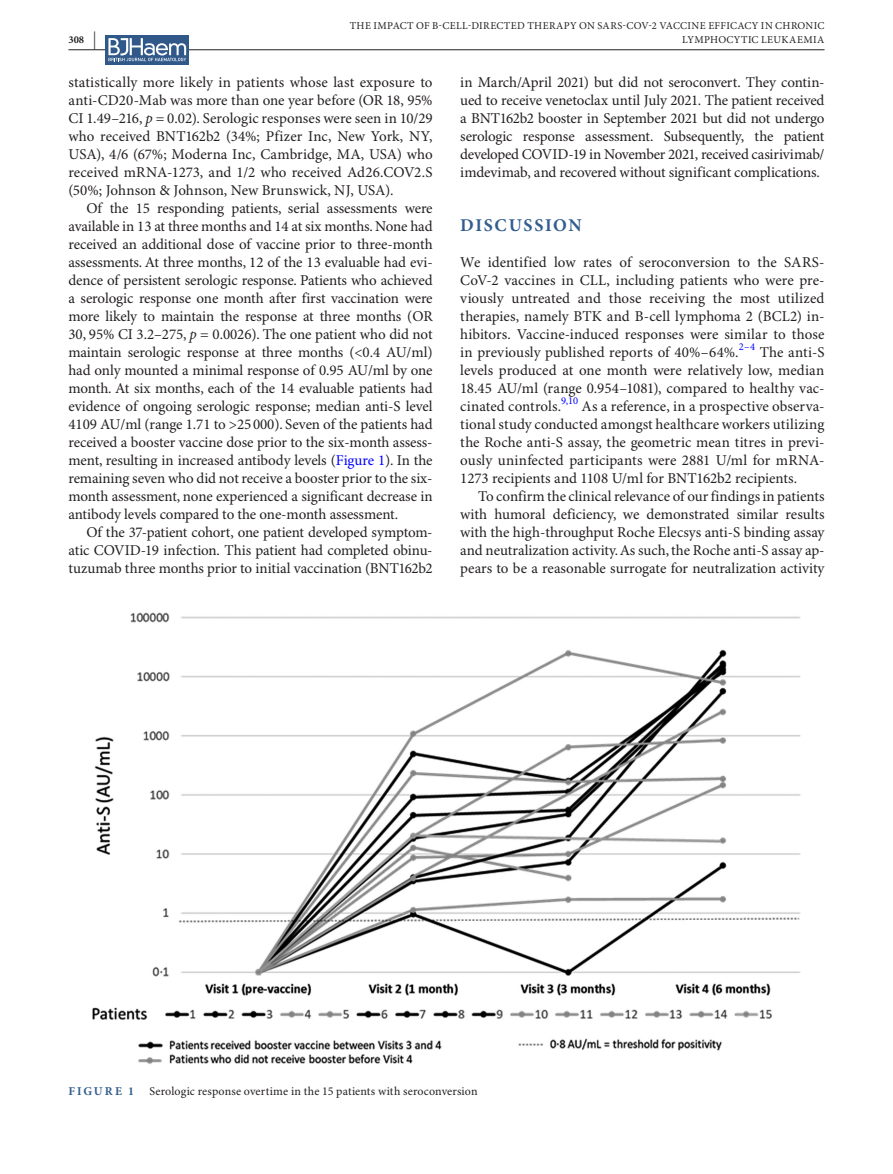
<style>
.page{position:relative;width:893px;height:1174px;background:#fff}
.page>*{position:absolute;margin:0;border:0;box-sizing:border-box;transform-origin:0 0}
.t1{font:700 18px "Minion Pro";letter-spacing:.09em;color:#325d8e}
.t2{font:15px/18px "Minion Pro";letter-spacing:-.005em;color:#231f20;text-align:justify}
.t3{font:12px "Minion Pro";letter-spacing:.01em;color:#231f20}
.t4{font:700 12px "Minion Pro";letter-spacing:.17em;color:#325d8e}
.t5{font:10.5px/13.5px "Minion Pro";letter-spacing:.035em;color:#231f20;text-align:right}
.t6{font:10.5px "Minion Pro";color:#00f}
.t7{font:700 10.5px "Minion Pro";color:#231f20}
.s1{font-size:18px}
.s2{font-style:italic}
.s3{color:#00f}
</style>
<div class="page">
<hr style="left:68px;top:49px;width:756px;height:1px;background:#231f20">
<div style="left:106px;top:35px;width:83px;height:30px;background:#30598a"></div>
<svg style="left:108px;top:38px;width:78px;height:23px"></svg>
<img style="left:92px;top:612px;width:709px;height:452px">
<p class="t7" style="left:68px;top:33px;width:29px">308 <span class="s1">|</span></p>
<p class="t5" style="left:350px;top:19px;width:476px">THE IMPACT OF B-CELL-DIRECTED THERAPY ON SARS-COV-2 VACCINE EFFICACY IN CHRONIC<br>LYMPHOCYTIC LEUKAEMIA</p>
<p class="t2" style="left:68px;top:74px;width:366px">statistically more likely in patients whose last exposure to anti-CD20-Mab was more than one year before (OR 18, 95% CI 1.49–216, <span class="s2">p</span> = 0.02). Serologic responses were seen in 10/29 who received BNT162b2 (34%; Pfizer Inc, New York, NY, USA), 4/6 (67%; Moderna Inc, Cambridge, MA, USA) who received mRNA-1273, and 1/2 who received Ad26.COV2.S (50%; Johnson &amp; Johnson, New Brunswick, NJ, USA).</p>
<p class="t2" style="left:68px;top:200px;width:366px;text-indent:18px">Of the 15 responding patients, serial assessments were available in 13 at three months and 14 at six months. None had received an additional dose of vaccine prior to three-month assessments. At three months, 12 of the 13 evaluable had evi&shy;dence of persistent serologic response. Patients who achieved a serologic response one month after first vaccination were more likely to maintain the response at three months (OR 30, 95% CI 3.2–275, <span class="s2">p</span> = 0.0026). The one patient who did not maintain serologic response at three months (&lt;0.4 AU/ml) had only mounted a minimal response of 0.95 AU/ml by one month. At six months, each of the 14 evaluable patients had evidence of ongoing serologic response; median anti-S level 4109 AU/ml (range 1.71 to &gt;25000). Seven of the patients had received a booster vaccine dose prior to the six-month assess&shy;ment, resulting in increased antibody levels (<span class="s3">Figure 1</span>). In the remaining seven who did not receive a booster prior to the six&shy;month assessment, none experienced a significant decrease in antibody levels compared to the one-month assessment.</p>
<p class="t2" style="left:68px;top:524px;width:366px;text-indent:18px">Of the 37-patient cohort, one patient developed symptom&shy;atic COVID-19 infection. This patient had completed obinu&shy;tuzumab three months prior to initial vaccination (BNT162b2</p>
<p class="t2" style="left:460px;top:74px;width:366px">in March/April 2021) but did not seroconvert. They contin&shy;ued to receive venetoclax until July 2021. The patient received a BNT162b2 booster in September 2021 but did not undergo serologic response assessment. Subsequently, the patient developed COVID-19 in November 2021, received casirivimab/ imdevimab, and recovered without significant complications.</p>
<p class="t1" style="left:460px;top:214px;width:123px">DISCUSSION</p>
<p class="t2" style="left:460px;top:254px;width:366px">We identified low rates of seroconversion to the SARS-CoV-2 vaccines in CLL, including patients who were pre&shy;viously untreated and those receiving the most utilized therapies, namely BTK and B-cell lymphoma 2 (BCL2) in&shy;hibitors. Vaccine-induced responses were similar to those in previously published reports of 40%–64%.</p>
<p class="t6" style="left:739px;top:341px;width:18px">2–4</p>
<p class="t2" style="left:460px;top:344px;width:366px;text-indent:299px">The anti-S levels produced at one month were relatively low, median 18.45 AU/ml (range 0.954–1081), compared to healthy vac&shy;cinated controls.</p>
<p class="t6" style="left:561px;top:395px;width:19px">9,10</p>
<p class="t2" style="left:460px;top:398px;width:366px;text-indent:121px">As a reference, in a prospective observa&shy;tional study conducted amongst healthcare workers utilizing the Roche anti-S assay, the geometric mean titres in previ&shy;ously uninfected participants were 2881 U/ml for mRNA-1273 recipients and 1108 U/ml for BNT162b2 recipients.</p>
<p class="t2" style="left:460px;top:488px;width:366px;text-indent:18px">To confirm the clinical relevance of our findings in patients with humoral deficiency, we demonstrated similar results with the high-throughput Roche Elecsys anti-S binding assay and neutralization activity. As such, the Roche anti-S assay ap&shy;pears to be a reasonable surrogate for neutralization activity</p>
<p class="t4" style="left:69px;top:1084px;width:67px">FIGURE 1</p>
<p class="t3" style="left:150px;top:1084px;width:329px">Serologic response overtime in the 15 patients with seroconversion</p>
</div>
